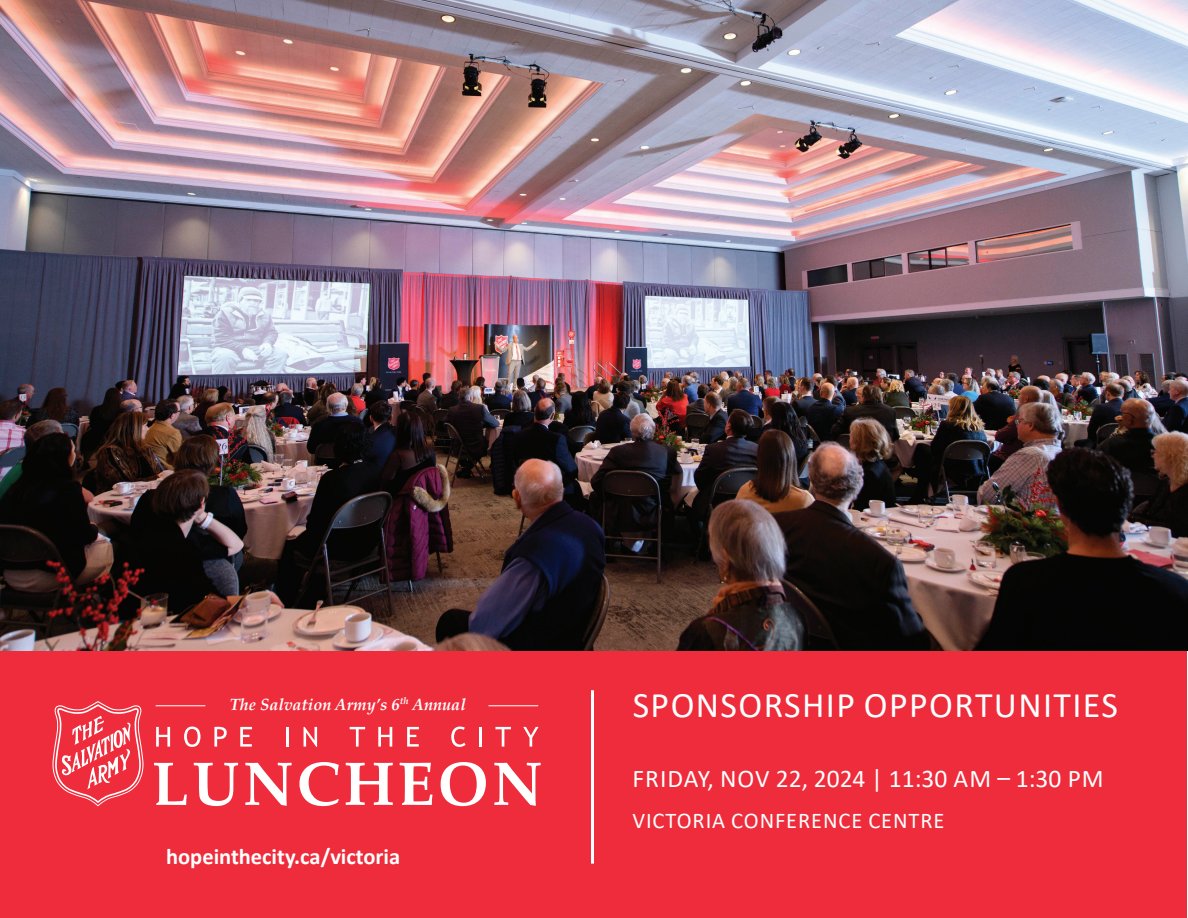
<style>
.page{position:relative;width:1188px;height:918px;background:#fff}
.page>*{position:absolute;margin:0;border:0;box-sizing:border-box;transform-origin:0 0}
.t1{font:36px "Calibri";letter-spacing:.04em;color:#fff}
.t2{font:25.5px "Calibri";letter-spacing:.01em;color:#fff}
.t3{font:700 22.5px "Calibri";color:#fff}
.t4{font:22.5px "Calibri";letter-spacing:.04em;color:#fff}
.t5{font:italic 700 16.35px "Palatino Linotype";color:#fff}
</style>
<div class="page">
<div style="left:0;top:650px;width:1187px;height:268px;background:#ee2c3b"></div>
<img style="left:0;top:0;width:1188px;height:650px">
<hr style="left:591px;top:690px;width:3px;height:174px;background:#fff">
<hr style="left:156px;top:705px;width:49px;height:1px;background:#fff">
<svg style="left:156px;top:727px;width:14px;height:20px"></svg>
<svg style="left:184px;top:727px;width:16px;height:20px"></svg>
<svg style="left:214px;top:727px;width:13px;height:20px"></svg>
<svg style="left:240px;top:727px;width:12px;height:20px"></svg>
<hr style="left:286px;top:727px;width:2px;height:20px;background:#fff">
<svg style="left:304px;top:727px;width:13px;height:20px"></svg>
<svg style="left:350px;top:727px;width:15px;height:20px"></svg>
<svg style="left:378px;top:727px;width:14px;height:20px"></svg>
<svg style="left:407px;top:727px;width:12px;height:20px"></svg>
<svg style="left:451px;top:727px;width:15px;height:20px"></svg>
<hr style="left:479px;top:727px;width:3px;height:20px;background:#fff">
<svg style="left:495px;top:727px;width:16px;height:20px"></svg>
<svg style="left:523px;top:727px;width:16px;height:20px"></svg>
<hr style="left:489px;top:705px;width:49px;height:1px;background:#fff">
<svg style="left:52px;top:701px;width:92px;height:105px"></svg>
<svg style="left:154px;top:763px;width:33px;height:42px"></svg>
<svg style="left:194px;top:763px;width:44px;height:43px"></svg>
<svg style="left:245px;top:763px;width:47px;height:43px"></svg>
<svg style="left:299px;top:762px;width:40px;height:44px"></svg>
<svg style="left:346px;top:763px;width:47px;height:42px"></svg>
<svg style="left:400px;top:763px;width:33px;height:42px"></svg>
<svg style="left:441px;top:762px;width:45px;height:44px"></svg>
<svg style="left:494px;top:763px;width:47px;height:43px"></svg>
<p class="t5" style="left:230px;top:693px;width:237px">The Salvation Army’s 6<sup>th</sup> Annual</p>
<p class="t3" style="left:166px;top:840px;width:236px">hopeinthecity.ca/victoria</p>
<h1 class="t1" style="left:633px;top:680px;width:487px">SPONSORSHIP OPPORTUNITIES</h1>
<p class="t2" style="left:633px;top:761px;width:473px">FRIDAY, NOV 22, 2024 | 11:30 AM – 1:30 PM</p>
<p class="t4" style="left:632px;top:805px;width:313px">VICTORIA CONFERENCE CENTRE</p>
</div>
